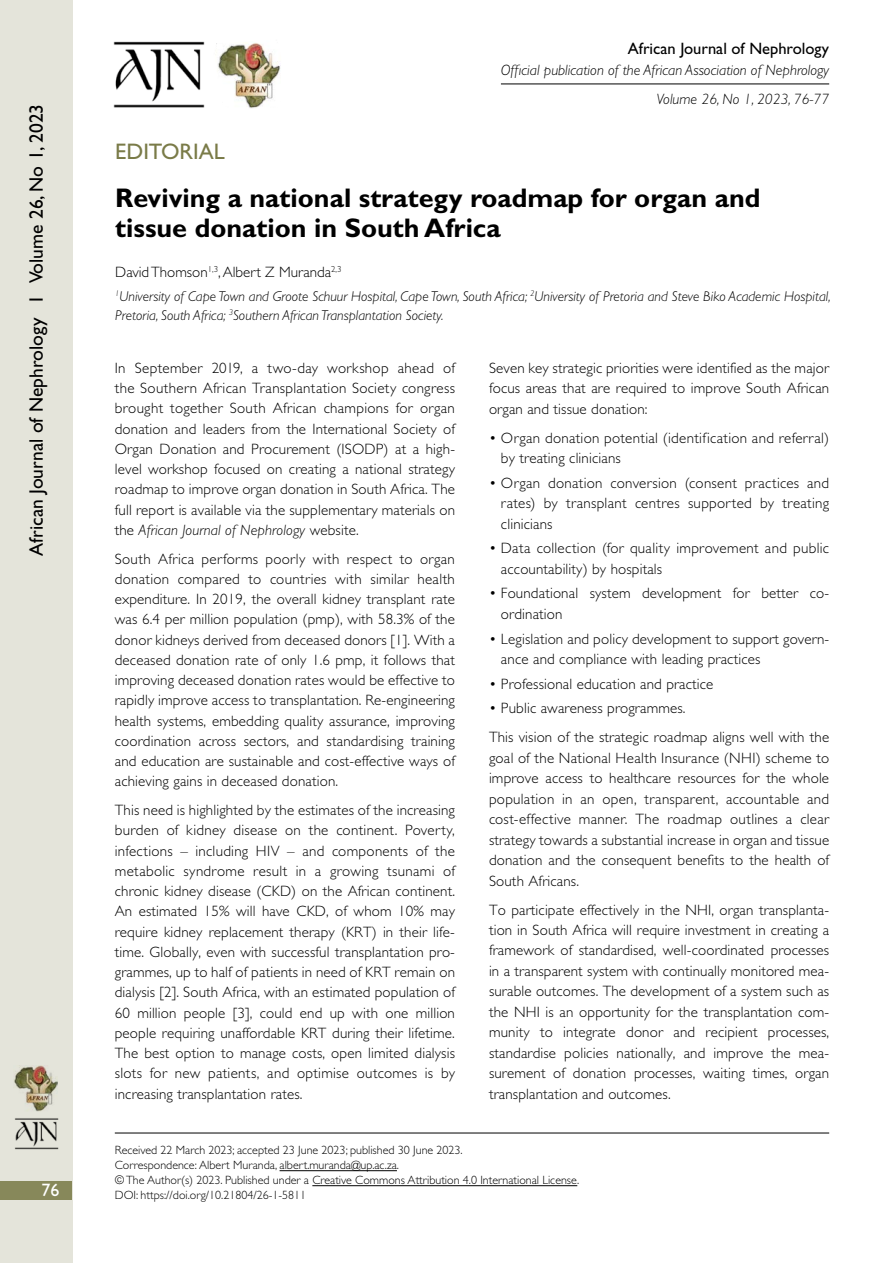
<style>
.page{position:relative;width:893px;height:1263px;background:#fff}
.page>*{position:absolute;margin:0;border:0;box-sizing:border-box;transform-origin:0 0}
.t1{font:700 27px/30px "Gill Sans Std";color:#000}
.t2{font:22.5px "Gill Sans Std";color:#7a7b48}
.t3{font:19.5px "Gill Sans Std";color:#000}
.t4{font:18px "Gill Sans Std";color:#fff}
.t5{font:16.5px "Gill Sans Std";color:#000}
.t6{font:300 15px/20.2px "Gill Sans Std";letter-spacing:.01em;color:#000;text-align:justify}
.t7{font:italic 300 15px/29.5px "Gill Sans Std";color:#000;text-align:right}
.t8{font:italic 300 14.25px/19.5px "Gill Sans Std";color:#000}
.t9{font:300 12px/15px "Gill Sans Std";color:#000}
.s1{font-style:italic}
</style>
<div class="page">
<div style="left:0;top:0;width:72px;height:1263px;background:#e4e4da"></div>
<div style="left:0;top:1181px;width:72px;height:18px;background:#87885a"></div>
<img style="left:14px;top:1118px;width:45px;height:32px">
<img style="left:14px;top:1065px;width:44px;height:46px">
<hr style="left:115px;top:1132px;width:714px;height:1px;background:#000">
<img style="left:113px;top:41px;width:92px;height:67px">
<img style="left:216px;top:42px;width:65px;height:66px">
<hr style="left:501px;top:84px;width:328px;height:1px;background:#000">
<hr style="left:280px;top:1170px;width:117px;height:1px;background:#000">
<hr style="left:312px;top:1185px;width:265px;height:1px;background:#000">
<h3 class="t3" style="left:25px;top:556px;width:453px;rotate:-90deg">African Journal of Nephrology I Volume 26, No 1, 2023</h3>
<p class="t4" style="left:42px;top:1180px;width:20px">76</p>
<p class="t5" style="left:628px;top:39px;width:203px">African Journal of Nephrology</p>
<p class="t7" style="left:501px;top:55px;width:330px">Official publication of the African Association of Nephrology<br>Volume 26, No 1, 2023, 76-77</p>
<h2 class="t2" style="left:115px;top:138px;width:111px">EDITORIAL</h2>
<h1 class="t1" style="left:115px;top:183px;width:647px">Reviving a national strategy roadmap for organ and tissue donation in South Africa</h1>
<p class="t6" style="left:115px;top:262px;width:228px">David Thomson<sup>1,3</sup>, Albert Z Muranda<sup>2,3</sup></p>
<p class="t8" style="left:115px;top:286px;width:717px"><sup>1</sup>University of Cape Town and Groote Schuur Hospital, Cape Town, South Africa; <sup>2</sup>University of Pretoria and Steve Biko Academic Hospital,<br>Pretoria, South Africa; <sup>3</sup>Southern African Transplantation Society.</p>
<p class="t6" style="left:115px;top:358px;width:342px">In September 2019, a two-day workshop ahead of the Southern African Transplantation Society congress brought together South African champions for organ donation and leaders from the International Society of Organ Donation and Procurement (ISODP) at a high&shy;level workshop focused on creating a national strategy roadmap to improve organ donation in South Africa. The full report is available via the supplementary materials on the <span class="s1">African Journal of Nephrology</span> website.</p>
<p class="t6" style="left:115px;top:548px;width:342px">South Africa performs poorly with respect to organ donation compared to countries with similar health expenditure. In 2019, the overall kidney transplant rate was 6.4 per million population (pmp), with 58.3% of the donor kidneys derived from deceased donors [1]. With a deceased donation rate of only 1.6 pmp, it follows that improving deceased donation rates would be effective to rapidly improve access to transplantation. Re-engineering health systems, embedding quality assurance, improving coordination across sectors, and standardising training and education are sustainable and cost-effective ways of achieving gains in deceased donation.</p>
<p class="t6" style="left:115px;top:800px;width:342px">This need is highlighted by the estimates of the increasing burden of kidney disease on the continent. Poverty, infections – including HIV – and components of the metabolic syndrome result in a growing tsunami of chronic kidney disease (CKD) on the African continent.<br>An estimated 15% will have CKD, of whom 10% may require kidney replacement therapy (KRT) in their life&shy;time. Globally, even with successful transplantation pro&shy;grammes, up to half of patients in need of KRT remain on dialysis [2]. South Africa, with an estimated population of 60 million people [3], could end up with one million people requiring unaffordable KRT during their lifetime.<br>The best option to manage costs, open limited dialysis slots for new patients, and optimise outcomes is by increasing transplantation rates.</p>
<p class="t6" style="left:489px;top:358px;width:342px">Seven key strategic priorities were identified as the major focus areas that are required to improve South African organ and tissue donation:</p>
<p class="t6" style="left:501px;top:427px;width:330px;text-indent:-12px">• Organ donation potential (identification and referral) by treating clinicians</p>
<p class="t6" style="left:501px;top:473px;width:330px;text-indent:-12px">• Organ donation conversion (consent practices and rates) by transplant centres supported by treating clinicians</p>
<p class="t6" style="left:501px;top:538px;width:330px;text-indent:-12px">• Data collection (for quality improvement and public accountability) by hospitals</p>
<p class="t6" style="left:501px;top:583px;width:330px;text-indent:-12px">• Foundational system development for better co&shy;ordination</p>
<p class="t6" style="left:501px;top:628px;width:330px;text-indent:-12px">• Legislation and policy development to support govern&shy;ance and compliance with leading practices</p>
<p class="t6" style="left:489px;top:674px;width:226px">• Professional education and practice</p>
<p class="t6" style="left:489px;top:694px;width:342px;line-height:29px">• Public awareness programmes.<br>This vision of the strategic roadmap aligns well with the</p>
<p class="t6" style="left:489px;top:748px;width:342px">goal of the National Health Insurance (NHI) scheme to improve access to healthcare resources for the whole population in an open, transparent, accountable and cost-effective manner. The roadmap outlines a clear strategy towards a substantial increase in organ and tissue donation and the consequent benefits to the health of South Africans.</p>
<p class="t6" style="left:489px;top:899px;width:342px">To participate effectively in the NHI, organ transplanta&shy;tion in South Africa will require investment in creating a framework of standardised, well-coordinated processes in a transparent system with continually monitored mea&shy;surable outcomes. The development of a system such as the NHI is an opportunity for the transplantation com&shy;munity to integrate donor and recipient processes, standardise policies nationally, and improve the mea&shy;surement of donation processes, waiting times, organ transplantation and outcomes.</p>
<p class="t9" style="left:115px;top:1143px;width:466px">Received 22 March 2023; accepted 23 June 2023; published 30 June 2023.<br>Correspondence: Albert Muranda, albert.muranda@up.ac.za.<br>© The Author(s) 2023. Published under a Creative Commons Attribution 4.0 International License.<br>DOI: https://doi.org/10.21804/26-1-5811</p>
</div>
